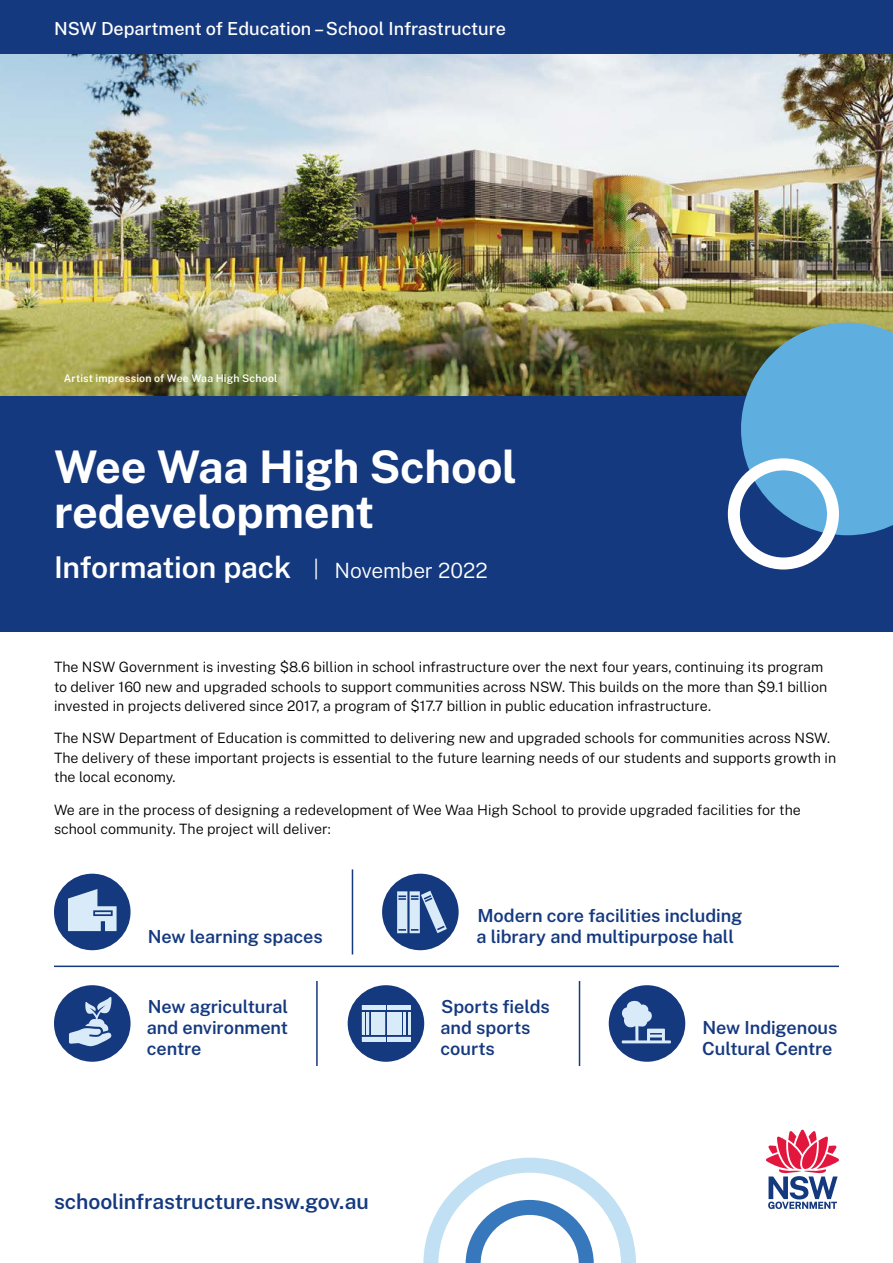
<style>
.page{position:relative;width:893px;height:1263px;background:#fff}
.page>*{position:absolute;margin:0;border:0;box-sizing:border-box;transform-origin:0 0}
.Info_pack_title{font:700 45px/45px "Public Sans";letter-spacing:-.01em;color:#fff}
.Info_pack_intro{font:600 30px "Public Sans";letter-spacing:-.01em;color:#fff}
.Heading_2{font:600 21px "Public Sans";letter-spacing:-.005em;color:#15397f}
.Icons{font:600 18px/21px "Public Sans";letter-spacing:-.005em;color:#15397f}
.t1{font:500 18px "Public Sans";color:#fff}
.Body{font:300 14.25px/19.5px "Public Sans";color:#000}
.t2{font:600 10.5px "Public Sans";letter-spacing:.02em;color:#fff}
.s1{font-weight:300;font-size:21px}
</style>
<div class="page">
<svg style="left:766px;top:1130px;width:73px;height:79px"></svg>
<svg style="left:423px;top:1158px;width:213px;height:105px"></svg>
<div style="left:0;top:0;width:893px;height:54px;background:#15397f"></div>
<img style="left:0;top:54px;width:893px;height:342px">
<div style="left:0;top:396px;width:893px;height:236px;background:#15397f"></div>
<svg style="left:741px;top:323px;width:152px;height:212px;background:#5ca0ca"></svg>
<hr style="left:54px;top:965px;width:785px;height:2px;background:#15397f">
<hr style="left:352px;top:869px;width:1px;height:85px;background:#15397f">
<hr style="left:316px;top:981px;width:2px;height:85px;background:#15397f">
<hr style="left:579px;top:981px;width:1px;height:85px;background:#15397f">
<div style="left:54px;top:874px;width:77px;height:76px;background:#15397f;border-radius:50%"></div>
<svg style="left:68px;top:889px;width:49px;height:42px"></svg>
<div style="left:609px;top:985px;width:76px;height:77px;background:#15397f;border-radius:50%"></div>
<svg style="left:622px;top:1000px;width:49px;height:43px"></svg>
<div style="left:728px;top:458px;width:111px;height:111px;border:12px solid #fff;border-radius:50%"></div>
<div style="left:382px;top:874px;width:77px;height:76px;background:#15397f;border-radius:50%"></div>
<svg style="left:397px;top:891px;width:50px;height:42px"></svg>
<div style="left:54px;top:985px;width:77px;height:77px;background:#15397f;border-radius:50%"></div>
<svg style="left:69px;top:997px;width:43px;height:49px"></svg>
<div style="left:348px;top:985px;width:76px;height:77px;background:#15397f;border-radius:50%"></div>
<svg style="left:362px;top:1005px;width:49px;height:36px"></svg>
<div style="left:387px;top:1012px;width:14px;height:22px;background:#d9ebf9"></div>
<div style="left:371px;top:1012px;width:14px;height:22px;background:#d9ebf9"></div>
<div style="left:387px;top:1005px;width:24px;height:5px;background:#d9ebf9"></div>
<hr style="left:387px;top:1037px;width:24px;height:4px;background:#d9ebf9">
<div style="left:362px;top:1005px;width:23px;height:5px;background:#d9ebf9"></div>
<hr style="left:362px;top:1037px;width:23px;height:4px;background:#d9ebf9">
<hr style="left:403px;top:1012px;width:3px;height:22px;background:#d9ebf9">
<hr style="left:362px;top:1012px;width:2px;height:22px;background:#d9ebf9">
<hr style="left:366px;top:1012px;width:3px;height:22px;background:#d9ebf9">
<hr style="left:408px;top:1012px;width:3px;height:22px;background:#d9ebf9">
<p class="t1" style="left:54px;top:17px;width:454px">NSW Department of Education – School Infrastructure</p>
<p class="t2" style="left:64px;top:371px;width:215px">Artist impression of Wee Waa High School</p>
<p class="Info_pack_title" style="left:54px;top:442px;width:464px">Wee Waa High School redevelopment</p>
<p class="Info_pack_intro" style="left:54px;top:547px;width:435px">Information pack <span class="s1">| November 2022</span></p>
<p class="Body" style="left:54px;top:657px;width:775px">The NSW Government is investing $8.6 billion in school infrastructure over the next four years, continuing its program to deliver 160 new and upgraded schools to support communities across NSW. This builds on the more than $9.1 billion invested in projects delivered since 2017, a program of $17.7 billion in public education infrastructure.</p>
<p class="Body" style="left:54px;top:728px;width:784px">The NSW Department of Education is committed to delivering new and upgraded schools for communities across NSW.<br>The delivery of these important projects is essential to the future learning needs of our students and supports growth in the local economy.</p>
<p class="Body" style="left:54px;top:799px;width:748px">We are in the process of designing a redevelopment of Wee Waa High School to provide upgraded facilities for the school community. The project will deliver:</p>
<p class="Icons" style="left:148px;top:925px;width:176px">New learning spaces</p>
<p class="Icons" style="left:147px;top:995px;width:143px;text-align:justify">New agricultural and environment centre</p>
<p class="Heading_2" style="left:54px;top:1187px;width:316px">schoolinfrastructure.nsw.gov.au</p>
<p class="Icons" style="left:476px;top:904px;width:268px">Modern core facilities including a library and multipurpose hall</p>
<p class="Icons" style="left:440px;top:995px;width:111px">Sports fields and sports courts</p>
<p class="Icons" style="left:702px;top:1016px;width:137px">New Indigenous<br>Cultural Centre</p>
</div>
